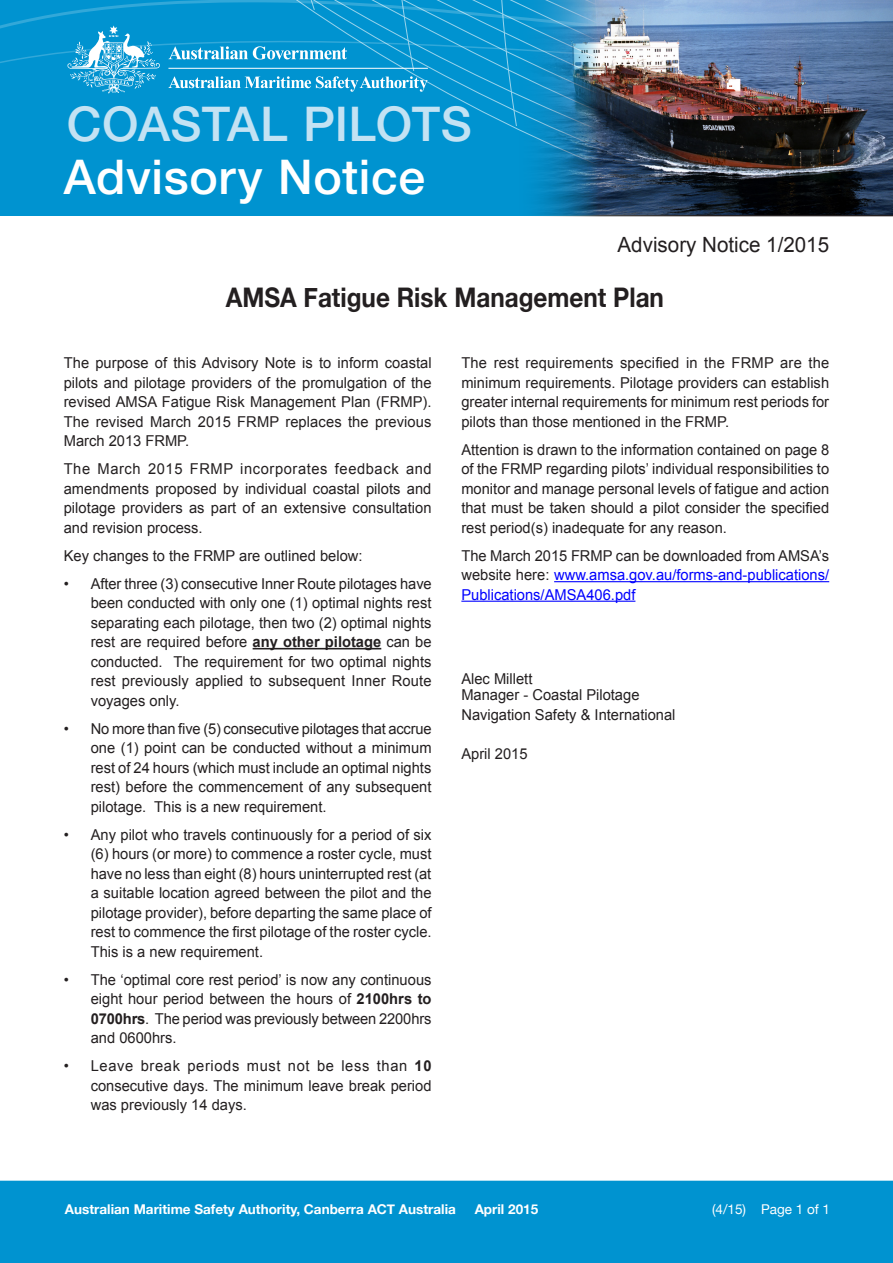
<style>
.page{position:relative;width:893px;height:1263px;background:#fff}
.page>*{position:absolute;margin:0;border:0;box-sizing:border-box;transform-origin:0 0}
.t1{font:500 48px "Helvetica Neue";letter-spacing:.015em;color:#fff}
.t2{font:500 48px "Helvetica Neue";letter-spacing:.005em;color:#c3e2f3}
.t3{font:700 27px "Helvetica Neue";color:#231f20;scale:.9 1}
.bullets{font:21px "Arial";color:#231f20}
.Body_text{font:15px/19.5px "Arial";color:#231f20;text-align:justify}
.Body_text-2{font:15px/19.5px "Arial";color:#00f;text-align:justify}
.t4{font:700 13.5px "Helvetica Neue";color:#fff}
.t5{font:13.5px "Helvetica Neue";color:#fff}
.s1{font-weight:700}
.s2{color:#231f20}
</style>
<div class="page">
<div style="left:0;top:1181px;width:893px;height:82px;background:#0093d0"></div>
<hr style="left:253px;top:648px;width:128px;height:1px;background:#231f20">
<hr style="left:554px;top:581px;width:275px;height:1px;background:#00f">
<hr style="left:461px;top:601px;width:174px;height:1px;background:#00f">
<svg style="left:0;top:0;width:893px;height:217px;background:#0c97d2"></svg>
<hr style="left:168px;top:68px;width:260px;height:1px;background:#fff">
<img style="left:514px;top:0;width:379px;height:216px">
<p class="t2" style="left:67px;top:96px;width:406px">COASTAL PILOTS</p>
<p class="t1" style="left:64px;top:149px;width:363px">Advisory Notice</p>
<p class="bullets" style="left:618px;top:231px;width:213px">Advisory Notice 1/2015</p>
<p class="t3" style="left:226px;top:280px;width:488px">AMSA Fatigue Risk Management Plan</p>
<p class="Body_text" style="left:64px;top:353px;width:369px">The purpose of this Advisory Note is to inform coastal pilots and pilotage providers of the promulgation of the revised AMSA Fatigue Risk Management Plan (FRMP).<br>The revised March 2015 FRMP replaces the previous March 2013 FRMP.</p>
<p class="Body_text" style="left:64px;top:459px;width:369px">The March 2015 FRMP incorporates feedback and amendments proposed by individual coastal pilots and pilotage providers as part of an extensive consultation and revision process.</p>
<p class="Body_text" style="left:64px;top:546px;width:300px">Key changes to the FRMP are outlined below:</p>
<p class="Body_text" style="left:91px;top:574px;width:342px;text-indent:-27px">• After three (3) consecutive Inner Route pilotages have been conducted with only one (1) optimal nights rest separating each pilotage, then two (2) optimal nights rest are required before <span class="s1">any other pilotage</span> can be conducted. The requirement for two optimal nights rest previously applied to subsequent Inner Route voyages only.</p>
<p class="Body_text" style="left:91px;top:719px;width:342px;text-indent:-27px">• No more than five (5) consecutive pilotages that accrue one (1) point can be conducted without a minimum rest of 24 hours (which must include an optimal nights rest) before the commencement of any subsequent pilotage. This is a new requirement.</p>
<p class="Body_text" style="left:91px;top:825px;width:342px;text-indent:-27px">• Any pilot who travels continuously for a period of six (6) hours (or more) to commence a roster cycle, must have no less than eight (8) hours uninterrupted rest (at a suitable location agreed between the pilot and the pilotage provider), before departing the same place of rest to commence the first pilotage of the roster cycle.<br>This is a new requirement.</p>
<p class="Body_text" style="left:91px;top:970px;width:342px;text-indent:-27px">• The ‘optimal core rest period’ is now any continuous eight hour period between the hours of <span class="s1">2100hrs to 0700hrs</span>. The period was previously between 2200hrs and 0600hrs.</p>
<p class="Body_text" style="left:91px;top:1056px;width:342px;text-indent:-27px">• Leave break periods must not be less than <span class="s1">10 </span>consecutive days. The minimum leave break period was previously 14 days.</p>
<p class="Body_text" style="left:461px;top:353px;width:369px">The rest requirements specified in the FRMP are the minimum requirements. Pilotage providers can establish greater internal requirements for minimum rest periods for pilots than those mentioned in the FRMP.</p>
<p class="Body_text" style="left:461px;top:440px;width:369px">Attention is drawn to the information contained on page 8 of the FRMP regarding pilots’ individual responsibilities to monitor and manage personal levels of fatigue and action that must be taken should a pilot consider the specified rest period(s) inadequate for any reason.</p>
<p class="Body_text-2" style="left:461px;top:546px;width:369px"><span class="s2">The March 2015 FRMP can be downloaded from AMSA’s website here:</span> www.amsa.gov.au/forms-and-publications/ Publications/AMSA406.pdf</p>
<p class="Body_text" style="left:461px;top:669px;width:73px">Alec Millett</p>
<p class="Body_text" style="left:461px;top:685px;width:180px">Manager - Coastal Pilotage</p>
<p class="Body_text" style="left:461px;top:705px;width:216px">Navigation Safety &amp; International</p>
<p class="Body_text" style="left:461px;top:744px;width:68px">April 2015</p>
<p class="t4" style="left:65px;top:1200px;width:392px">Australian Maritime Safety Authority, Canberra ACT Australia</p>
<p class="t4" style="left:475px;top:1200px;width:65px">April 2015</p>
<p class="t5" style="left:712px;top:1201px;width:120px">(4/15) Page 1 of 1</p>
</div>
